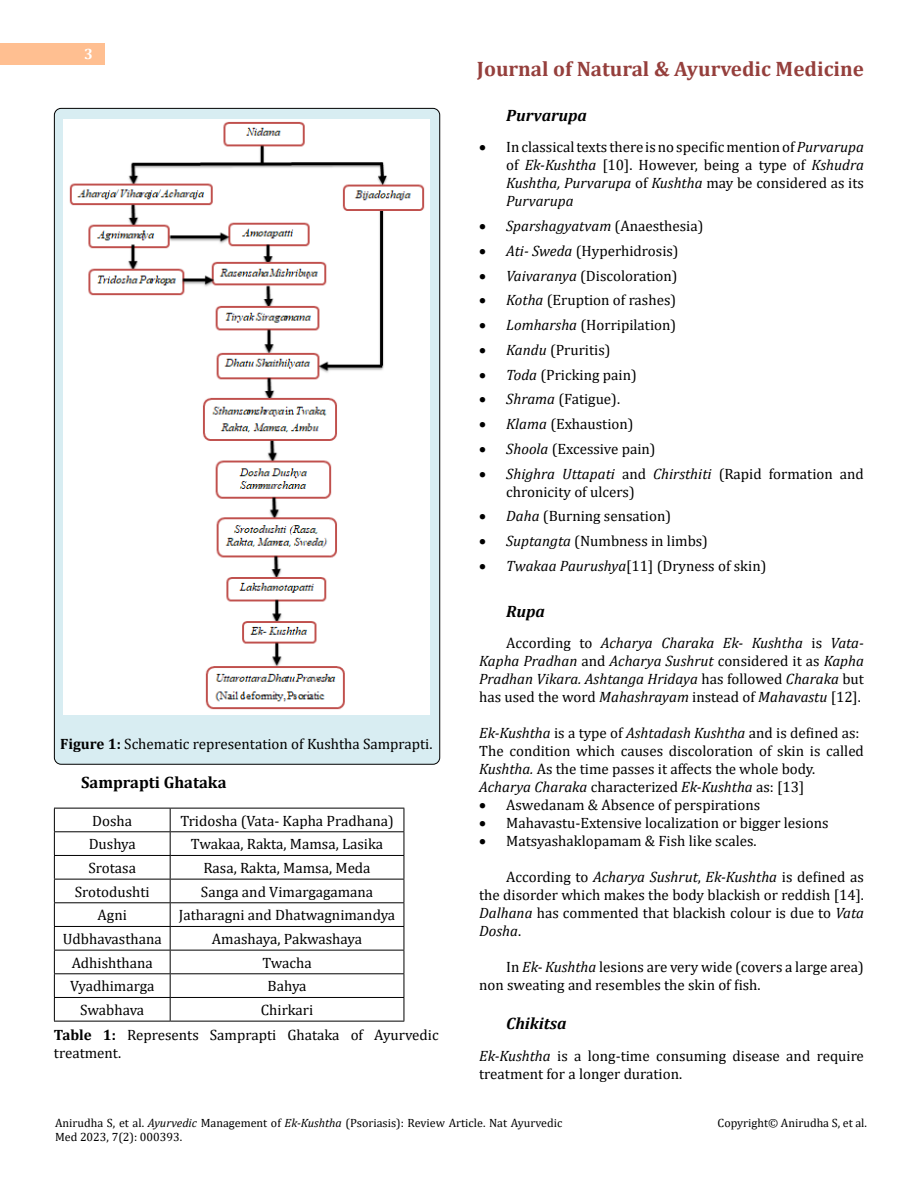
<style>
.page{position:relative;width:918px;height:1188px;background:#fff}
.page>*{position:absolute;margin:0;border:0;box-sizing:border-box;transform-origin:0 0}
.t1{font:700 21px "Cambria";color:#953f3c}
.t2{font:italic 700 16.5px "Cambria";color:#000}
.t3{font:700 16.5px "Cambria";color:#000}
.t4{font:15px/18px "Cambria";color:#000}
.t5{font:italic 15px/18px "Cambria";color:#000;text-align:justify}
.t6{font:700 15px "Cambria";color:#fff}
.t7{font:12px/14.4px "Cambria";color:#000}
.s1{font-weight:700}
.s2{font-style:italic}
.s3{font-style:normal}
</style>
<div class="page">
<div style="left:0;top:43px;width:105px;height:21px;background:#ffbf91"></div>
<div style="left:54px;top:108px;width:386px;height:656px;background:#d8edf2;border-radius:7px"></div>
<img style="left:63px;top:119px;width:367px;height:595px">
<hr style="left:54px;top:808px;width:116px;height:1px;background:#000">
<hr style="left:170px;top:808px;width:234px;height:1px;background:#000">
<svg style="left:54px;top:809px;width:1px;height:212px"></svg>
<hr style="left:54px;top:831px;width:116px;height:1px;background:#000">
<hr style="left:170px;top:831px;width:234px;height:1px;background:#000">
<hr style="left:54px;top:855px;width:116px;height:1px;background:#000">
<hr style="left:170px;top:855px;width:234px;height:1px;background:#000">
<hr style="left:54px;top:879px;width:116px;height:1px;background:#000">
<hr style="left:170px;top:879px;width:234px;height:1px;background:#000">
<hr style="left:54px;top:902px;width:116px;height:1px;background:#000">
<hr style="left:170px;top:902px;width:234px;height:1px;background:#000">
<hr style="left:54px;top:926px;width:116px;height:1px;background:#000">
<hr style="left:170px;top:926px;width:234px;height:1px;background:#000">
<hr style="left:54px;top:950px;width:116px;height:1px;background:#000">
<hr style="left:170px;top:950px;width:234px;height:1px;background:#000">
<hr style="left:54px;top:973px;width:116px;height:1px;background:#000">
<hr style="left:170px;top:973px;width:234px;height:1px;background:#000">
<hr style="left:54px;top:997px;width:116px;height:1px;background:#000">
<hr style="left:170px;top:997px;width:234px;height:1px;background:#000">
<hr style="left:54px;top:1021px;width:116px;height:1px;background:#000">
<hr style="left:170px;top:1021px;width:234px;height:1px;background:#000">
<svg style="left:170px;top:809px;width:1px;height:212px"></svg>
<svg style="left:404px;top:809px;width:1px;height:212px"></svg>
<p class="t6" style="left:84px;top:44px;width:10px">3</p>
<p class="t4" style="left:60px;top:735px;width:374px"><span class="s1">Figure 1:</span> Schematic representation of Kushtha Samprapti.</p>
<p class="t3" style="left:81px;top:771px;width:147px">Samprapti Ghataka</p>
<p class="t4" style="left:92px;top:812px;width:41px">Dosha</p>
<p class="t4" style="left:180px;top:812px;width:215px">Tridosha (Vata- Kapha Pradhana)</p>
<p class="t4" style="left:89px;top:835px;width:49px">Dushya</p>
<p class="t4" style="left:191px;top:835px;width:194px">Twakaa, Rakta, Mamsa, Lasika</p>
<p class="t4" style="left:88px;top:859px;width:49px">Srotasa</p>
<p class="t4" style="left:203px;top:859px;width:169px">Rasa, Rakta, Mamsa, Meda</p>
<p class="t4" style="left:75px;top:883px;width:76px">Srotodushti</p>
<p class="t4" style="left:201px;top:883px;width:174px">Sanga and Vimargagamana</p>
<p class="t4" style="left:98px;top:906px;width:31px">Agni</p>
<p class="t4" style="left:179px;top:906px;width:218px">Jatharagni and Dhatwagnimandya</p>
<p class="t4" style="left:63px;top:930px;width:100px">Udbhavasthana</p>
<p class="t4" style="left:212px;top:930px;width:152px">Amashaya, Pakwashaya</p>
<p class="t4" style="left:72px;top:954px;width:83px">Adhishthana</p>
<p class="t4" style="left:262px;top:954px;width:51px">Twacha</p>
<p class="t4" style="left:70px;top:977px;width:86px">Vyadhimarga</p>
<p class="t4" style="left:268px;top:977px;width:41px">Bahya</p>
<p class="t4" style="left:80px;top:1001px;width:66px">Swabhava</p>
<p class="t4" style="left:54px;top:997px;width:386px;line-height:25px;text-indent:207px">Chirkari<br><span class="s1">Table 1:</span> Represents Samprapti Ghataka of Ayurvedic</p>
<p class="t4" style="left:54px;top:1044px;width:69px">treatment.</p>
<h1 class="t1" style="left:477px;top:54px;width:389px">Journal of Natural &amp; Ayurvedic Medicine</h1>
<p class="t2" style="left:506px;top:104px;width:82px">Purvarupa</p>
<p class="t4" style="left:506px;top:138px;width:359px;text-align:justify;text-indent:-27px">• In classical texts there is no specific mention of <span class="s2">Purvarupa </span>of <span class="s2">Ek-Kushtha</span> [10]. However, being a type of <span class="s2">Kshudra Kushtha, Purvarupa</span> of <span class="s2">Kushtha</span> may be considered as its <span class="s2">Purvarupa</span></p>
<p class="t5" style="left:479px;top:216px;width:226px">• Sparshagyatvam <span class="s3">(Anaesthesia)</span></p>
<p class="t4" style="left:479px;top:242px;width:201px">• <span class="s2">Ati- Sweda</span> (Hyperhidrosis)</p>
<p class="t4" style="left:479px;top:266px;width:200px">• <span class="s2">Vaivaranya</span> (Discoloration)</p>
<p class="t4" style="left:479px;top:291px;width:198px">• <span class="s2">Kotha</span> (Eruption of rashes)</p>
<p class="t4" style="left:479px;top:316px;width:199px">• <span class="s2">Lomharsha</span> (Horripilation)</p>
<p class="t4" style="left:479px;top:341px;width:133px">• <span class="s2">Kandu</span> (Pruritis)</p>
<p class="t4" style="left:479px;top:365px;width:159px">• <span class="s2">Toda</span> (Pricking pain)</p>
<p class="t4" style="left:479px;top:390px;width:142px">• <span class="s2">Shrama</span> (Fatigue).</p>
<p class="t4" style="left:479px;top:415px;width:156px">• <span class="s2">Klama</span> (Exhaustion)</p>
<p class="t4" style="left:479px;top:440px;width:178px">• <span class="s2">Shoola</span> (Excessive pain)</p>
<p class="t4" style="left:506px;top:464px;width:359px;text-indent:-27px">• <span class="s2">Shighra Uttapati</span> and <span class="s2">Chirsthiti</span> (Rapid formation and chronicity of ulcers)</p>
<p class="t4" style="left:479px;top:507px;width:193px">• <span class="s2">Daha</span> (Burning sensation)</p>
<p class="t4" style="left:479px;top:532px;width:230px">• <span class="s2">Suptangta</span> (Numbness in limbs)</p>
<p class="t4" style="left:479px;top:557px;width:289px">• <span class="s2">Twakaa Paurushya</span>[11] (Dryness of skin)</p>
<p class="t2" style="left:506px;top:599px;width:40px">Rupa</p>
<p class="t5" style="left:479px;top:633px;width:386px;text-indent:27px"><span class="s3">According to</span> Acharya Charaka Ek- Kushtha <span class="s3">is</span> Vata-Kapha Pradhan <span class="s3">and</span> Acharya Sushrut <span class="s3">considered it as</span> Kapha Pradhan Vikara. Ashtanga Hridaya <span class="s3">has followed</span> Charaka <span class="s3">but has used the word</span> Mahashrayam <span class="s3">instead of</span> Mahavastu <span class="s3">[12].</span></p>
<p class="t4" style="left:479px;top:724px;width:386px"><span class="s2">Ek-Kushtha</span> is a type of <span class="s2">Ashtadash Kushtha</span> and is defined as:<br>The condition which causes discoloration of skin is called <span class="s2">Kushtha.</span> As the time passes it affects the whole body.<br><span class="s2">Acharya Charaka</span> characterized <span class="s2">Ek-Kushtha</span> as: [13]</p>
<p class="t4" style="left:479px;top:796px;width:282px">• Aswedanam &amp; Absence of perspirations</p>
<p class="t4" style="left:479px;top:814px;width:351px">• Mahavastu-Extensive localization or bigger lesions</p>
<p class="t4" style="left:479px;top:832px;width:279px">• Matsyashaklopamam &amp; Fish like scales.</p>
<p class="t4" style="left:479px;top:868px;width:386px;text-align:justify;text-indent:27px">According to <span class="s2">Acharya Sushrut</span>, <span class="s2">Ek-Kushtha</span> is defined as the disorder which makes the body blackish or reddish [14].<br><span class="s2">Dalhana</span> has commented that blackish colour is due to <span class="s2">Vata Dosha</span>.</p>
<p class="t4" style="left:479px;top:958px;width:386px;text-indent:27px">In <span class="s2">Ek- Kushtha</span> lesions are very wide (covers a large area) non sweating and resembles the skin of fish.</p>
<p class="t2" style="left:506px;top:1012px;width:62px">Chikitsa</p>
<p class="t4" style="left:479px;top:1046px;width:386px"><span class="s2">Ek-Kushtha</span> is a long-time consuming disease and require treatment for a longer duration.</p>
<p class="t7" style="left:55px;top:1115px;width:509px">Anirudha S, et al. <span class="s2">Ayurvedic</span> Management of <span class="s2">Ek-Kushtha</span> (Psoriasis): Review Article. Nat Ayurvedic<br>Med 2023, 7(2): 000393.</p>
<p class="t7" style="left:718px;top:1115px;width:151px">Copyright© Anirudha S, et al.</p>
</div>
